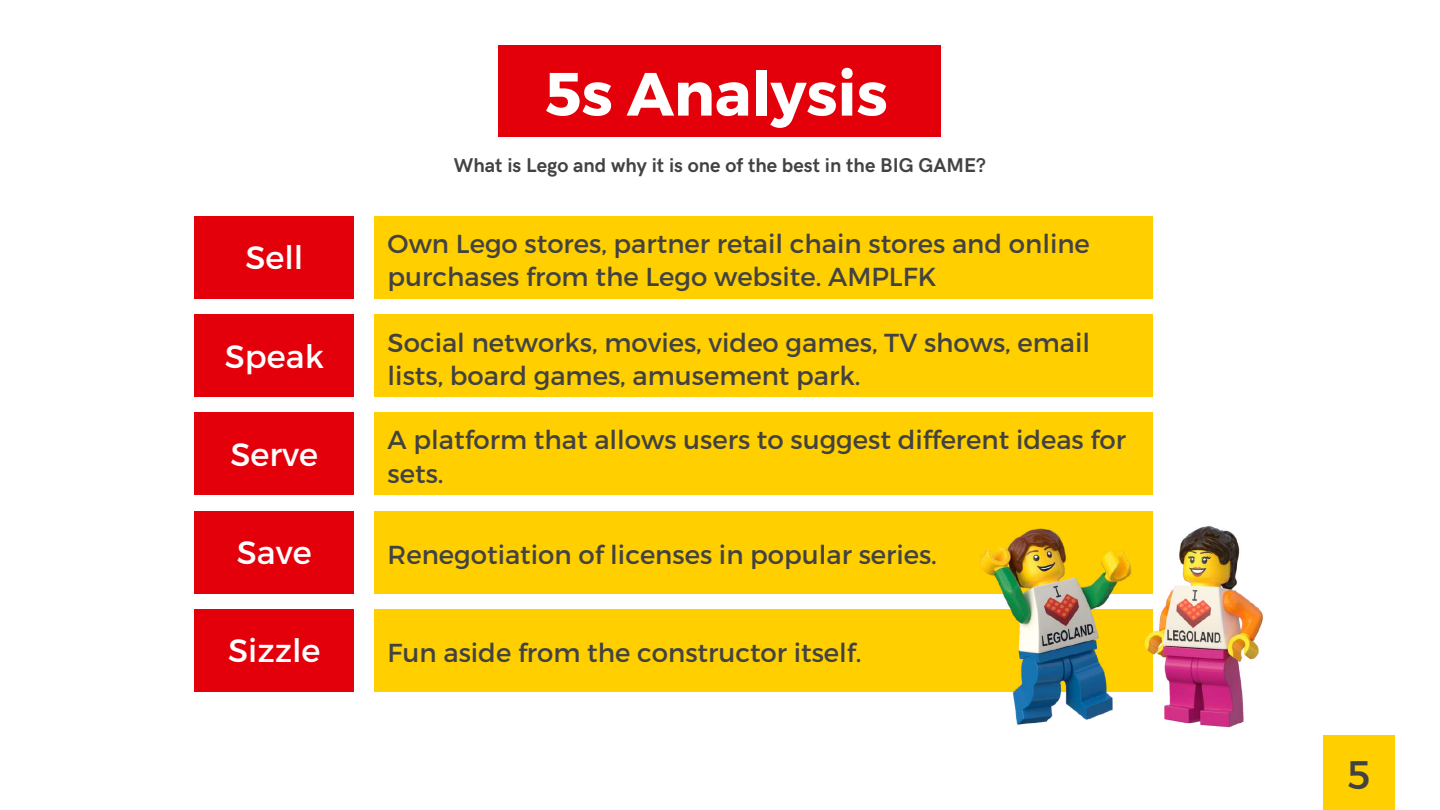
<style>
.page{position:relative;width:1440px;height:810px;background:#fff}
.page>*{position:absolute;margin:0;border:0;box-sizing:border-box;transform-origin:0 0}
.t1{font:700 60.9px "Montserrat";color:#fff}
.t2{font:39.8px "Montserrat";color:#424242}
.t3{font:32.2px "Montserrat";color:#fff}
.t4{font:26px/33.8px "Montserrat";color:#424242}
.t5{font:700 20px "HK Grotesk";color:#424242}
</style>
<div class="page">
<div style="left:1324px;top:736px;width:70px;height:74px;background:#ffcf00"></div>
<div style="left:374px;top:216px;width:778px;height:82px;background:#ffcf00"></div>
<div style="left:195px;top:216px;width:159px;height:82px;background:#e3000b"></div>
<div style="left:374px;top:314px;width:778px;height:82px;background:#ffcf00"></div>
<div style="left:195px;top:314px;width:159px;height:82px;background:#e3000b"></div>
<div style="left:374px;top:413px;width:778px;height:82px;background:#ffcf00"></div>
<div style="left:195px;top:413px;width:159px;height:82px;background:#e3000b"></div>
<div style="left:374px;top:511px;width:778px;height:82px;background:#ffcf00"></div>
<div style="left:195px;top:511px;width:159px;height:82px;background:#e3000b"></div>
<div style="left:374px;top:609px;width:778px;height:82px;background:#ffcf00"></div>
<div style="left:195px;top:609px;width:159px;height:82px;background:#e3000b"></div>
<img style="left:942px;top:511px;width:321px;height:217px">
<div style="left:498px;top:46px;width:443px;height:91px;background:#e3000b"></div>
<p class="t3" style="left:245px;top:237px;width:60px">Sell</p>
<p class="t3" style="left:225px;top:335px;width:101px">Speak</p>
<p class="t3" style="left:231px;top:433px;width:89px">Serve</p>
<h1 class="t1" style="left:545px;top:54px;width:344px">5s Analysis</h1>
<p class="t5" style="left:454px;top:154px;width:534px">What is Lego and why it is one of the best in the BIG GAME?</p>
<p class="t4" style="left:388px;top:225px;width:704px">Own Lego stores, partner retail chain stores and online purchases from the Lego website. AMPLFK</p>
<p class="t4" style="left:388px;top:324px;width:704px">Social networks, movies, video games, TV shows, email lists, board games, amusement park.</p>
<p class="t4" style="left:388px;top:422px;width:740px">A platform that allows users to suggest different ideas for sets.</p>
<p class="t3" style="left:237px;top:532px;width:76px">Save</p>
<p class="t4" style="left:388px;top:536px;width:551px">Renegotiation of licenses in popular series.</p>
<p class="t3" style="left:228px;top:630px;width:94px">Sizzle</p>
<p class="t4" style="left:388px;top:635px;width:475px">Fun aside from the constructor itself.</p>
<h2 class="t2" style="left:1348px;top:749px;width:24px">5</h2>
</div>
